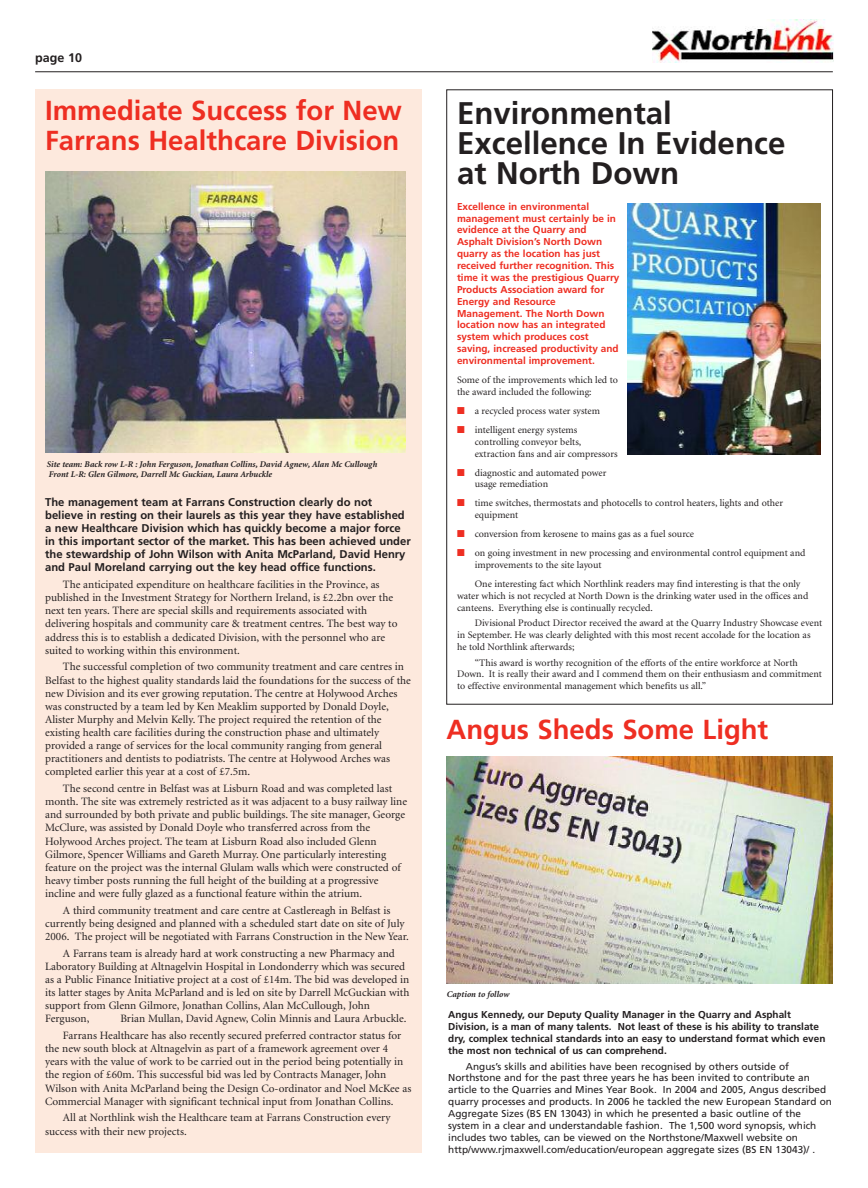
<style>
.page{position:relative;width:868px;height:1188px;background:#fff}
.page>*{position:absolute;margin:0;border:0;box-sizing:border-box;transform-origin:0 0}
.t1{font:700 31.25px/30px "Frutiger";color:#231f20}
.t2{font:700 27.5px/30px "Frutiger";color:#ee2e22}
.t3{font:700 12.5px "Frutiger";color:#231f20}
.t4{font:11.25px/13.1px "Minion";color:#231f20}
.t5{font:700 11.25px/13.1px "Frutiger";color:#231f20}
.t6{font:10px/11.9px "Minion";color:#231f20}
.t7{font:10px/11.9px "Frutiger";color:#231f20}
.t8{font:700 10px/11.9px "Frutiger";color:#ee2e22}
.t9{font:700 10px/11.9px "Frutiger";color:#231f20}
.t10{font:italic 700 8.75px/10px "Minion";color:#231f20}
.s1{color:#ee2e22}
</style>
<div class="page">
<hr style="left:35px;top:71px;width:797px;height:1px;background:#231f20">
<img style="left:652px;top:19px;width:181px;height:43px">
<div style="left:35px;top:89px;width:386px;height:1063px;background:#fde9dd"></div>
<img style="left:46px;top:171px;width:359px;height:282px">
<img style="left:446px;top:756px;width:386px;height:227px">
<img style="left:627px;top:203px;width:193px;height:251px">
<p class="t3" style="left:35px;top:52px;width:48px">page 10</p>
<h2 class="t2" style="left:45px;top:98px;width:358px">Immediate Success for New<br>Farrans Healthcare Division</h2>
<p class="t10" style="left:46px;top:460px;width:332px">Site team: Back row L-R : John Ferguson, Jonathan Collins, David Agnew, Alan Mc Cullough<br>Front L-R: Glen Gilmore, Darrell Mc Guckian, Laura Arbuckle</p>
<p class="t5" style="left:45px;top:496px;width:367px">The management team at Farrans Construction clearly do not believe in resting on their laurels as this year they have established a new Healthcare Division which has quickly become a major force in this important sector of the market. This has been achieved under the stewardship of John Wilson with Anita McParland, David Henry and Paul Moreland carrying out the key head office functions.</p>
<p class="t4" style="left:45px;top:579px;width:354px;text-indent:18px">The anticipated expenditure on healthcare facilities in the Province, as published in the Investment Strategy for Northern Ireland, is £2.2bn over the next ten years. There are special skills and requirements associated with delivering hospitals and community care &amp; treatment centres. The best way to address this is to establish a dedicated Division, with the personnel who are suited to working within this environment.</p>
<p class="t4" style="left:45px;top:661px;width:367px;text-indent:18px">The successful completion of two community treatment and care centres in Belfast to the highest quality standards laid the foundations for the success of the new Division and its ever growing reputation. The centre at Holywood Arches was constructed by a team led by Ken Meaklim supported by Donald Doyle, Alister Murphy and Melvin Kelly. The project required the retention of the existing health care facilities during the construction phase and ultimately provided a range of services for the local community ranging from general practitioners and dentists to podiatrists. The centre at Holywood Arches was completed earlier this year at a cost of £7.5m.</p>
<p class="t4" style="left:45px;top:782px;width:363px;text-indent:18px">The second centre in Belfast was at Lisburn Road and was completed last month. The site was extremely restricted as it was adjacent to a busy railway line and surrounded by both private and public buildings. The site manager, George McClure, was assisted by Donald Doyle who transferred across from the Holywood Arches project. The team at Lisburn Road also included Glenn Gilmore, Spencer Williams and Gareth Murray. One particularly interesting feature on the project was the internal Glulam walls which were constructed of heavy timber posts running the full height of the building at a progressive incline and were fully glazed as a functional feature within the atrium.</p>
<p class="t4" style="left:45px;top:904px;width:365px;text-align:center">A third community treatment and care centre at Castlereagh in Belfast is currently being designed and planned with a scheduled start date on site of July<br>2006. The project will be negotiated with Farrans Construction in the New Year.</p>
<p class="t4" style="left:45px;top:947px;width:366px;text-indent:18px">A Farrans team is already hard at work constructing a new Pharmacy and Laboratory Building at Altnagelvin Hospital in Londonderry which was secured as a Public Finance Initiative project at a cost of £14m. The bid was developed in its latter stages by Anita McParland and is led on site by Darrell McGuckian with support from Glenn Gilmore, Jonathan Collins, Alan McCullough, John Ferguson,</p>
<p class="t4" style="left:63px;top:1011px;width:345px;line-height:16.6px;text-indent:57px">Brian Mullan, David Agnew, Colin Minnis and Laura Arbuckle.<br>Farrans Healthcare has also recently secured preferred contractor status for</p>
<p class="t4" style="left:45px;top:1043px;width:367px">the new south block at Altnagelvin as part of a framework agreement over 4 years with the value of work to be carried out in the period being potentially in the region of £60m. This successful bid was led by Contracts Manager, John Wilson with Anita McParland being the Design Co-ordinator and Noel McKee as Commercial Manager with significant technical input from Jonathan Collins.</p>
<p class="t4" style="left:45px;top:1112px;width:347px;text-indent:18px">All at Northlink wish the Healthcare team at Farrans Construction every success with their new projects.</p>
<h1 class="t1" style="left:457px;top:100px;width:330px">Environmental<br>Excellence In Evidence at North Down</h1>
<p class="t8" style="left:457px;top:201px;width:164px">Excellence in environmental management must certainly be in evidence at the Quarry and<br>Asphalt Division’s North Down quarry as the location has just received further recognition. This time it was the prestigious Quarry<br>Products Association award for<br>Energy and Resource<br>Management. The North Down location now has an integrated system which produces cost saving, increased productivity and environmental improvement.</p>
<p class="t6" style="left:457px;top:375px;width:162px">Some of the improvements which led to the award included the following:</p>
<p class="t6" style="left:457px;top:405px;width:144px"><span class="s1">■</span> a recycled process water system</p>
<p class="t6" style="left:474px;top:424px;width:144px;text-indent:-18px"><span class="s1">■</span> intelligent energy systems controlling conveyor belts, extraction fans and air compressors</p>
<p class="t6" style="left:474px;top:467px;width:133px;text-indent:-18px"><span class="s1">■</span> diagnostic and automated power usage remediation</p>
<p class="t6" style="left:474px;top:498px;width:310px;text-indent:-18px"><span class="s1">■</span> time switches, thermostats and photocells to control heaters, lights and other equipment</p>
<p class="t6" style="left:457px;top:529px;width:238px"><span class="s1">■</span> conversion from kerosene to mains gas as a fuel source</p>
<p class="t6" style="left:474px;top:548px;width:332px;text-indent:-18px"><span class="s1">■</span> on going investment in new processing and environmental control equipment and improvements to the site layout</p>
<p class="t6" style="left:457px;top:579px;width:353px;text-indent:18px">One interesting fact which Northlink readers may find interesting is that the only water which is not recycled at North Down is the drinking water used in the offices and canteens. Everything else is continually recycled.</p>
<p class="t6" style="left:457px;top:618px;width:366px;text-indent:18px">Divisional Product Director received the award at the Quarry Industry Showcase event in September. He was clearly delighted with this most recent accolade for the location as he told Northlink afterwards;</p>
<p class="t6" style="left:457px;top:657px;width:366px;text-indent:18px">“This award is worthy recognition of the efforts of the entire workforce at North<br>Down. It is really their award and I commend them on their enthusiasm and commitment to effective environmental management which benefits us all.”</p>
<h2 class="t2" style="left:446px;top:716px;width:323px">Angus Sheds Some Light</h2>
<p class="t10" style="left:446px;top:989px;width:64px">Caption to follow</p>
<p class="t9" style="left:448px;top:1009px;width:379px">Angus Kennedy, our Deputy Quality Manager in the Quarry and Asphalt Division, is a man of many talents. Not least of these is his ability to translate dry, complex technical standards into an easy to understand format which even the most non technical of us can comprehend.</p>
<p class="t7" style="left:448px;top:1060px;width:385px;text-indent:18px">Angus’s skills and abilities have been recognised by others outside of Northstone and for the past three years he has been invited to contribute an article to the Quarries and Mines Year Book. In 2004 and 2005, Angus described quarry processes and products. In 2006 he tackled the new European Standard on Aggregate Sizes (BS EN 13043) in which he presented a basic outline of the system in a clear and understandable fashion. The 1,500 word synopsis, which includes two tables, can be viewed on the Northstone/Maxwell website on http/www.rjmaxwell.com/education/european aggregate sizes (BS EN 13043)/ .</p>
</div>
